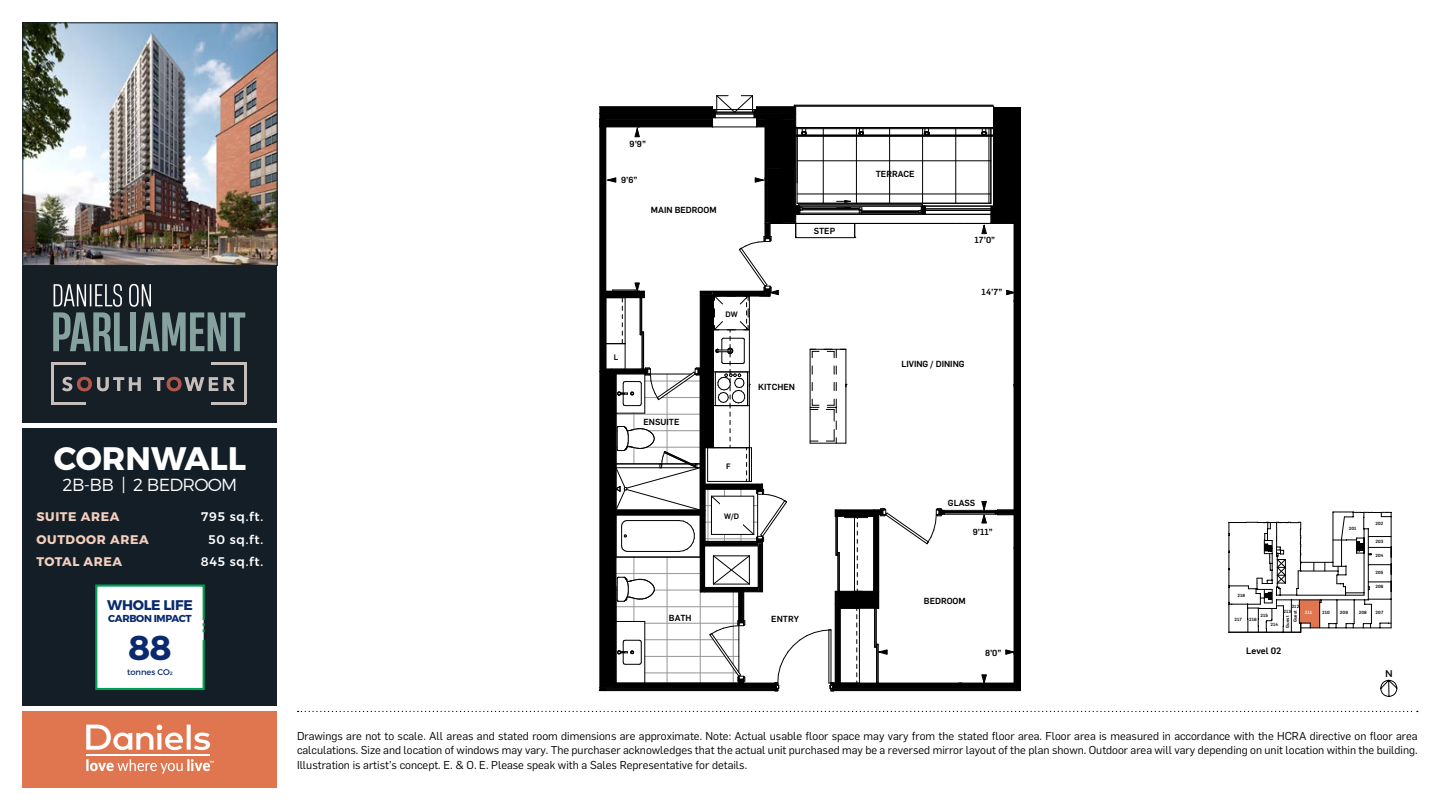
<style>
.page{position:relative;width:1440px;height:810px;background:#fff}
.page>*{position:absolute;margin:0;border:0;box-sizing:border-box;transform-origin:0 0}
.t1{font:700 34.38px "Montserrat";color:#092a6d}
.t2{font:700 32.5px "Montserrat";color:#fff}
.t3{font:300 17.5px "Montserrat";letter-spacing:-.04em;color:#fff}
.t4{font:700 14px "Montserrat";letter-spacing:-.02em;color:#092a6d}
.t5{font:700 12.5px "Montserrat";letter-spacing:.05em;color:#f3d0bd}
.t6{font:500 12.5px "Montserrat";letter-spacing:.06em;color:#fff}
.t7{font:11.25px/15px "Flama";color:#000;text-align:justify}
.t8{font:700 10.12px "Montserrat";letter-spacing:-.03em;color:#092a6d}
.t9{font:500 9.75px "Gotham";color:#000}
.t10{font:500 9.12px "Flama";color:#000}
.t11{font:500 8.62px "Flama";color:#000}
.t12{font:8.38px "Montserrat";color:#092a6d}
.t13{font:500 7.75px "Flama";color:#000}
.t14{font:500 4.38px/7.9px "Flama";letter-spacing:.02em;color:#000}
.t15{font:500 4.38px "Flama";color:#fff}
.s1{font-size:4.88px}
</style>
<div class="page">
<div style="left:22px;top:711px;width:255px;height:77px;background:#df764f"></div>
<svg style="left:86px;top:725px;width:97px;height:25px"></svg>
<svg style="left:187px;top:725px;width:4px;height:25px"></svg>
<hr style="left:86px;top:754px;width:124px;height:1px;background:#fff">
<svg style="left:194px;top:733px;width:16px;height:17px"></svg>
<svg style="left:86px;top:759px;width:128px;height:15px"></svg>
<svg style="left:298px;top:711px;width:1120px;height:1px"></svg>
<div style="left:22px;top:428px;width:255px;height:278px;background:#141e27"></div>
<div style="left:22px;top:266px;width:255px;height:157px;background:#161e26"></div>
<img style="left:24px;top:24px;width:251px;height:240px">
<div style="left:22px;top:22px;width:255px;height:244px;border:1px solid #141e27"></div>
<svg style="left:62px;top:377px;width:79px;height:14px"></svg>
<svg style="left:153px;top:377px;width:65px;height:14px"></svg>
<svg style="left:224px;top:377px;width:11px;height:14px"></svg>
<hr style="left:51px;top:362px;width:35px;height:3px;background:#c7bebc">
<hr style="left:51px;top:403px;width:35px;height:2px;background:#c7bebc">
<hr style="left:211px;top:403px;width:35px;height:2px;background:#c7bebc">
<hr style="left:211px;top:362px;width:35px;height:3px;background:#c7bebc">
<hr style="left:244px;top:362px;width:2px;height:41px;background:#c7bebc">
<hr style="left:51px;top:363px;width:3px;height:41px;background:#c7bebc">
<svg style="left:53px;top:284px;width:192px;height:67px"></svg>
<svg style="left:95px;top:584px;width:110px;height:106px"></svg>
<svg style="left:1380px;top:679px;width:18px;height:18px"></svg>
<svg style="left:1229px;top:512px;width:162px;height:121px"></svg>
<hr style="left:1017px;top:107px;width:4px;height:584px;background:#000">
<svg style="left:599px;top:95px;width:421px;height:597px"></svg>
<div style="left:720px;top:458px;width:17px;height:15px;background:#fff"></div>
<div style="left:720px;top:502px;width:23px;height:25px;background:#fff"></div>
<div style="left:721px;top:307px;width:21px;height:12px;background:#fff"></div>
<div style="left:608px;top:351px;width:16px;height:11px;background:#fff"></div>
<h2 class="t2" style="left:54px;top:438px;width:194px">CORNWALL</h2>
<h3 class="t3" style="left:63px;top:474px;width:176px">2B-BB | 2 BEDROOM</h3>
<p class="t5" style="left:37px;top:509px;width:84px">SUITE AREA</p>
<p class="t6" style="left:201px;top:509px;width:64px">795 sq.ft.</p>
<p class="t5" style="left:37px;top:532px;width:114px">OUTDOOR AREA</p>
<p class="t6" style="left:208px;top:532px;width:57px">50 sq.ft.</p>
<p class="t5" style="left:37px;top:554px;width:87px">TOTAL AREA</p>
<p class="t6" style="left:201px;top:554px;width:64px">845 sq.ft.</p>
<p class="t4" style="left:107px;top:596px;width:87px">WHOLE LIFE</p>
<p class="t8" style="left:108px;top:612px;width:85px">CARBON IMPACT</p>
<h1 class="t1" style="left:128px;top:626px;width:45px">88</h1>
<p class="t12" style="left:127px;top:667px;width:47px">tonnes CO<span class="s1">2</span></p>
<p class="t11" style="left:630px;top:137px;width:18px">9’9”</p>
<p class="t11" style="left:621px;top:174px;width:18px">9’6”</p>
<p class="t11" style="left:651px;top:204px;width:67px">MAIN BEDROOM</p>
<p class="t11" style="left:814px;top:225px;width:23px">STEP</p>
<p class="t13" style="left:614px;top:352px;width:6px">L</p>
<p class="t11" style="left:643px;top:416px;width:37px">ENSUITE</p>
<p class="t13" style="left:726px;top:308px;width:14px">DW</p>
<p class="t11" style="left:758px;top:381px;width:38px">KITCHEN</p>
<p class="t13" style="left:726px;top:461px;width:6px">F</p>
<p class="t13" style="left:724px;top:510px;width:16px">W/D</p>
<p class="t11" style="left:669px;top:611px;width:24px">BATH</p>
<p class="t11" style="left:771px;top:613px;width:29px">ENTRY</p>
<p class="t11" style="left:876px;top:168px;width:40px">TERRACE</p>
<p class="t11" style="left:974px;top:234px;width:22px">17’0”</p>
<p class="t11" style="left:982px;top:285px;width:22px">14’7”</p>
<p class="t11" style="left:901px;top:357px;width:65px">LIVING / DINING</p>
<p class="t11" style="left:948px;top:497px;width:29px">GLASS</p>
<p class="t11" style="left:973px;top:525px;width:22px">9’11”</p>
<p class="t11" style="left:924px;top:595px;width:43px">BEDROOM</p>
<p class="t11" style="left:985px;top:646px;width:18px">8’0”</p>
<p class="t14" style="left:1238px;top:591px;width:9px">218</p>
<p class="t14" style="left:1349px;top:524px;width:9px">201</p>
<p class="t14" style="left:1376px;top:519px;width:9px">202</p>
<p class="t14" style="left:1376px;top:537px;width:9px">203</p>
<p class="t14" style="left:1376px;top:551px;width:9px">204</p>
<p class="t14" style="left:1376px;top:568px;width:9px">205</p>
<p class="t14" style="left:1376px;top:582px;width:9px">206</p>
<p class="t14" style="left:1292px;top:602px;width:9px">212</p>
<p class="t14" style="left:1283px;top:622px;width:14px;text-indent:-5px;rotate:-90deg">Guest<br>Guest</p>
<p class="t14" style="left:1283px;top:607px;width:9px">213</p>
<p class="t15" style="left:1305px;top:609px;width:9px">211</p>
<p class="t14" style="left:1322px;top:608px;width:9px">210</p>
<p class="t14" style="left:1340px;top:608px;width:9px">209</p>
<p class="t14" style="left:1359px;top:608px;width:9px">208</p>
<p class="t14" style="left:1376px;top:608px;width:9px">207</p>
<p class="t14" style="left:1260px;top:611px;width:9px">215</p>
<p class="t14" style="left:1249px;top:615px;width:9px">216</p>
<p class="t14" style="left:1234px;top:615px;width:9px">217</p>
<p class="t14" style="left:1271px;top:621px;width:9px">214</p>
<p class="t10" style="left:1246px;top:644px;width:37px">Level 02</p>
<p class="t9" style="left:1385px;top:667px;width:9px">N</p>
<p class="t7" style="left:297px;top:727px;width:1122px">Drawings are not to scale. All areas and stated room dimensions are approximate. Note: Actual usable floor space may vary from the stated floor area. Floor area is measured in accordance with the HCRA directive on floor area calculations. Size and location of windows may vary. The purchaser acknowledges that the actual unit purchased may be a reversed mirror layout of the plan shown. Outdoor area will vary depending on unit location within the building.<br>Illustration is artist’s concept. E. &amp; O. E. Please speak with a Sales Representative for details.</p>
</div>
